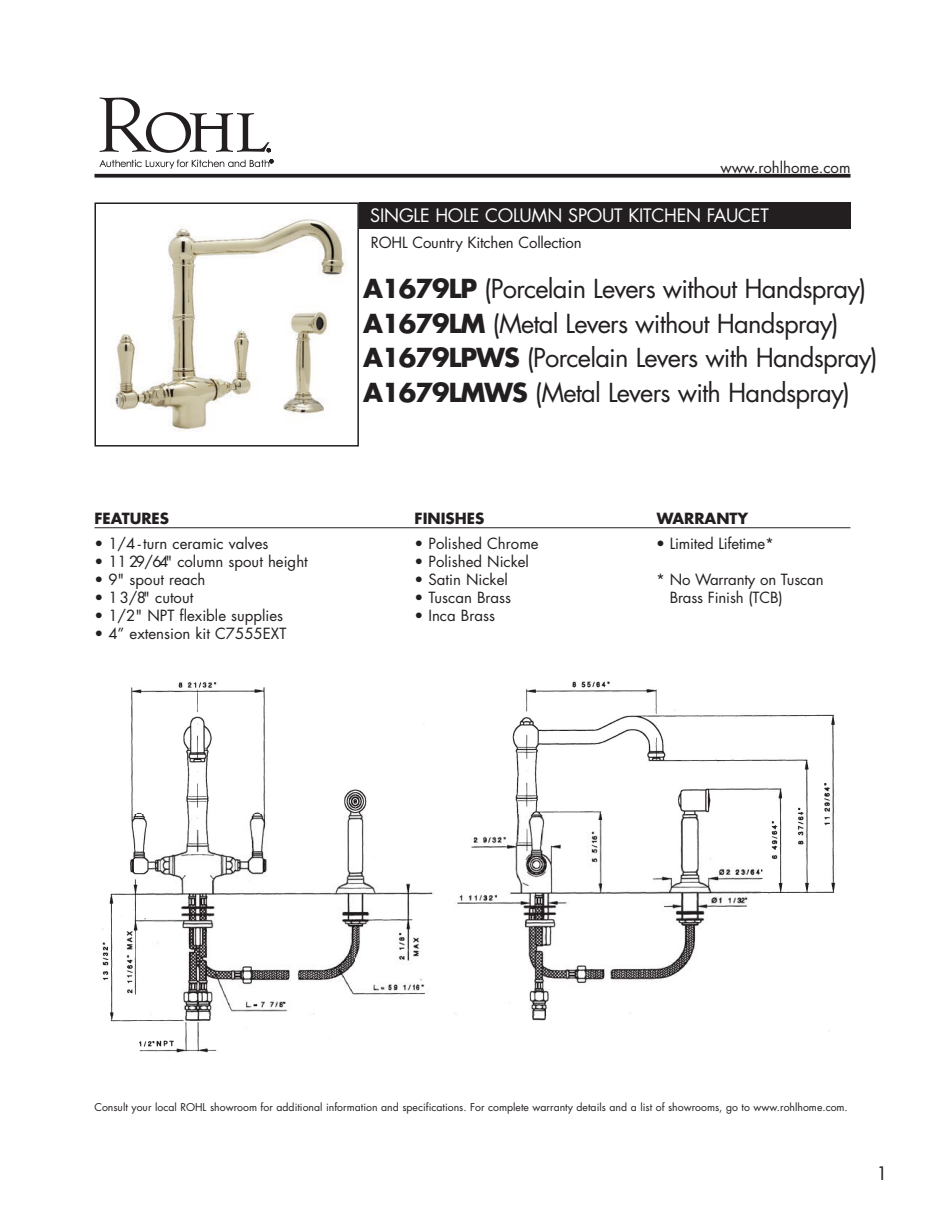
<style>
.page{position:relative;width:945px;height:1215px;background:#fff}
.page>*{position:absolute;margin:0;border:0;box-sizing:border-box;transform-origin:0 0}
.t1{font:25.5px/34.5px "Futura";letter-spacing:-.03em;color:#231f20}
.t2{font:18px "Futura";letter-spacing:-.01em;color:#fff}
.t3{font:18px "Futura";color:#231f20}
.t4{font:15px/18px "Futura";color:#231f20}
.t5{font:700 15px "Futura";color:#231f20}
.t6{font:10.5px "Futura";color:#231f20}
.s1{font-weight:700}
</style>
<div class="page">
<img style="left:102px;top:681px;width:734px;height:372px">
<svg style="left:100px;top:97px;width:171px;height:56px"></svg>
<svg style="left:99px;top:160px;width:174px;height:9px"></svg>
<div style="left:94px;top:202px;width:265px;height:245px;border:2px solid #231f20"></div>
<img style="left:115px;top:219px;width:230px;height:211px">
<svg style="left:94px;top:174px;width:756px;height:4px;background:#383435"></svg>
<div style="left:359px;top:202px;width:491px;height:27px;background:#231f20"></div>
<hr style="left:94px;top:527px;width:756px;height:1px;background:#231f20">
<p class="t4" style="left:720px;top:158px;width:132px">www.rohlhome.com</p>
<p class="t2" style="left:370px;top:203px;width:400px">SINGLE HOLE COLUMN SPOUT KITCHEN FAUCET</p>
<p class="t4" style="left:371px;top:233px;width:212px">ROHL Country Kitchen Collection</p>
<h1 class="t1" style="left:363px;top:271px;width:516px"><span class="s1">A1679LP</span> (Porcelain Levers without Handspray)<br><span class="s1">A1679LM</span> (Metal Levers without Handspray)<br><span class="s1">A1679LPWS</span> (Porcelain Levers with Handspray)<br><span class="s1">A1679LMWS</span> (Metal Levers with Handspray)</h1>
<p class="t5" style="left:94px;top:508px;width:76px">FEATURES</p>
<p class="t5" style="left:415px;top:508px;width:71px">FINISHES</p>
<p class="t5" style="left:657px;top:508px;width:93px">WARRANTY</p>
<p class="t4" style="left:94px;top:534px;width:176px">• 1/4-turn ceramic valves</p>
<p class="t4" style="left:94px;top:552px;width:215px">• 1129 / 64" column spout height</p>
<p class="t4" style="left:94px;top:570px;width:113px">• 9" spout reach</p>
<p class="t4" style="left:94px;top:588px;width:100px">• 13 / 8" cutout</p>
<p class="t4" style="left:94px;top:606px;width:190px">• 1/2" NPT flexible supplies</p>
<p class="t4" style="left:94px;top:624px;width:193px">• 4” extension kit C7555EXT</p>
<p class="t4" style="left:415px;top:534px;width:126px">• Polished Chrome</p>
<p class="t4" style="left:415px;top:552px;width:116px">• Polished Nickel</p>
<p class="t4" style="left:415px;top:570px;width:95px">• Satin Nickel</p>
<p class="t4" style="left:415px;top:588px;width:98px">• Tuscan Brass</p>
<p class="t4" style="left:415px;top:606px;width:82px">• Inca Brass</p>
<p class="t4" style="left:656px;top:534px;width:119px">• Limited Lifetime*</p>
<p class="t4" style="left:670px;top:570px;width:155px;text-indent:-14px">* No Warranty on Tuscan<br>Brass Finish (TCB)</p>
<p class="t6" style="left:94px;top:1100px;width:755px">Consult your local ROHL showroom for additional information and specifications. For complete warranty details and a list of showrooms, go to www.rohlhome.com.</p>
<p class="t3" style="left:876px;top:1161px;width:13px">1</p>
</div>
